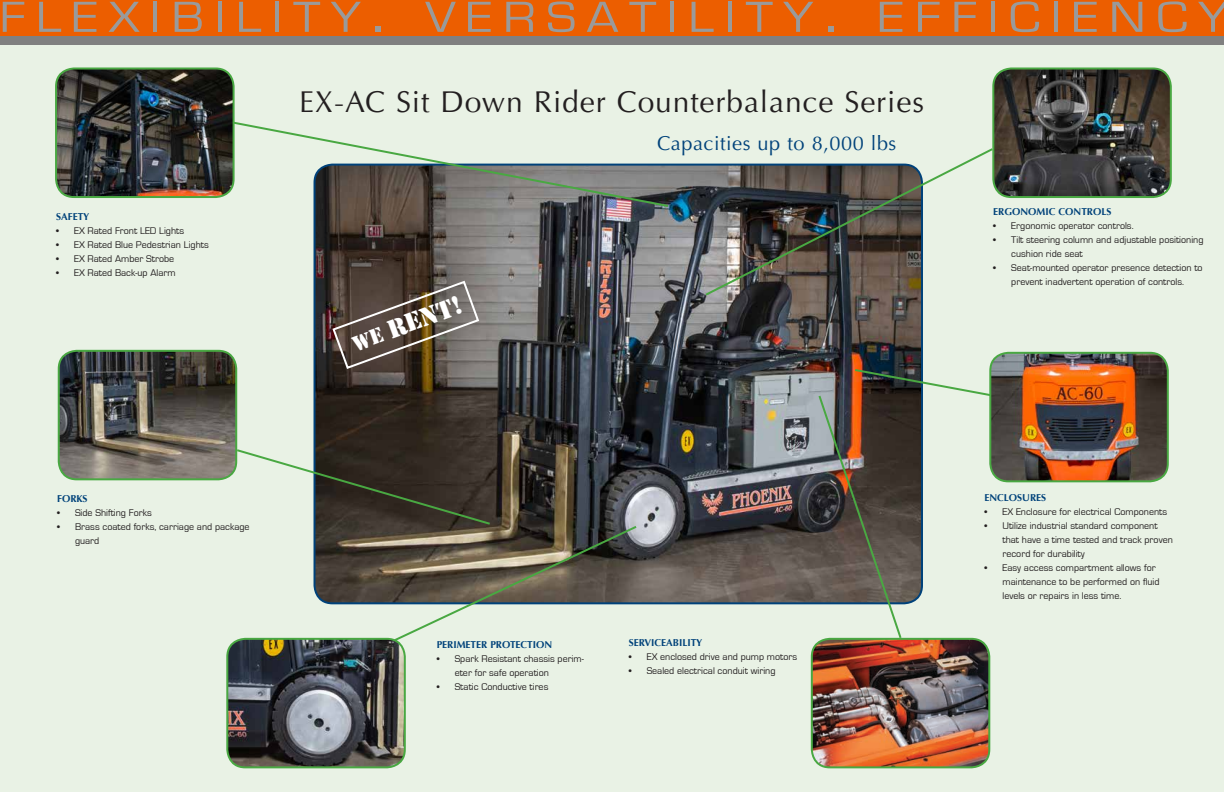
<style>
.page{position:relative;width:1224px;height:792px;background:#e9f2e5}
.page>*{position:absolute;margin:0;border:0;box-sizing:border-box;transform-origin:0 0}
.t1{font:45.1px "Eurostile";letter-spacing:.2em;color:#9a9a9a;scale:1.17 1}
.t2{font:30px "Optima LT";letter-spacing:.03em;color:#231f20}
.t3{font:24px "Stencil Std";color:#fff}
.t4{font:20px "Optima LT";letter-spacing:.025em;color:#00427a}
.t5{font:10px/14px "Eurostile";color:#231f20}
.t6{font:700 10px "Optima LT";color:#00427a}
.s1{font-size:60.2px}
.s2{font-size:20px}
</style>
<div class="page">
<div style="left:0;top:0;width:1224px;height:36px;background:#ec5e00"></div>
<div style="left:0;top:36px;width:1224px;height:9px;background:#808080"></div>
<img style="left:317px;top:167px;width:603px;height:434px">
<svg style="left:235px;top:122px;width:435px;height:86px"></svg>
<svg style="left:703px;top:148px;width:289px;height:149px"></svg>
<img style="left:993px;top:69px;width:178px;height:128px">
<div style="left:992px;top:68px;width:180px;height:130px;border:2px solid #49a842;border-radius:18px"></div>
<img style="left:227px;top:640px;width:178px;height:127px">
<div style="left:226px;top:638px;width:180px;height:130px;border:2px solid #49a842;border-radius:18px"></div>
<img style="left:812px;top:640px;width:177px;height:127px">
<div style="left:811px;top:638px;width:179px;height:130px;border:2px solid #49a842;border-radius:18px"></div>
<svg style="left:235px;top:448px;width:404px;height:195px"></svg>
<img style="left:56px;top:69px;width:176px;height:128px">
<div style="left:55px;top:68px;width:180px;height:130px;border:2px solid #49a842;border-radius:18px"></div>
<img style="left:990px;top:353px;width:178px;height:128px">
<div style="left:989px;top:352px;width:180px;height:130px;border:2px solid #49a842;border-radius:18px"></div>
<img style="left:59px;top:351px;width:177px;height:128px">
<div style="left:58px;top:350px;width:179px;height:130px;border:2px solid #49a842;border-radius:18px"></div>
<svg style="left:817px;top:368px;width:210px;height:272px"></svg>
<svg style="left:331px;top:279px;width:149px;height:91px"></svg>
<h1 class="t1" style="left:-1px;top:-7px;width:1052px">FLEXIBILITY<span class="s1">.</span> VERSATILITY<span class="s1">.</span> EFFICIENCY</h1>
<h2 class="t2" style="left:299px;top:85px;width:627px">EX-AC Sit Down Rider Counterbalance Series</h2>
<p class="t6" style="left:56px;top:211px;width:35px">SAFETY</p>
<p class="t5" style="left:56px;top:224px;width:130px">• EX Rated Front LED Lights</p>
<p class="t5" style="left:56px;top:238px;width:154px">• EX Rated Blue Pedestrian Lights</p>
<p class="t5" style="left:56px;top:252px;width:120px">• EX Rated Amber Strobe</p>
<p class="t5" style="left:56px;top:266px;width:121px">• EX Rated Back-up Alarm</p>
<p class="t6" style="left:57px;top:493px;width:32px">FORKS</p>
<p class="t5" style="left:57px;top:506px;width:96px">• Side Shifting Forks</p>
<p class="t5" style="left:75px;top:520px;width:176px;text-indent:-18px">• Brass coated forks, carriage and package guard</p>
<h3 class="t3" style="left:347px;top:329px;width:117px;rotate:-20deg"><span class="s2">We</span> RENT!</h3>
<h3 class="t4" style="left:657px;top:132px;width:241px">Capacities up to 8,000 lbs</h3>
<p class="t6" style="left:437px;top:639px;width:117px">PERIMETER PROTECTION</p>
<p class="t5" style="left:455px;top:652px;width:131px;text-indent:-18px">• Spark Resistant chassis perim&shy;eter for safe operation</p>
<p class="t5" style="left:437px;top:680px;width:113px">• Static Conductive tires</p>
<p class="t6" style="left:629px;top:637px;width:75px">SERVICEABILITY</p>
<p class="t5" style="left:629px;top:650px;width:170px">• EX enclosed drive and pump motors</p>
<p class="t5" style="left:629px;top:664px;width:148px">• Sealed electrical conduit wiring</p>
<p class="t6" style="left:993px;top:206px;width:120px">ERGONOMIC CONTROLS</p>
<p class="t5" style="left:993px;top:219px;width:142px">• Ergonomic operator controls.</p>
<p class="t5" style="left:1011px;top:233px;width:194px;text-indent:-18px">• Tilt steering column and adjustable positioning cushion ride seat</p>
<p class="t5" style="left:993px;top:261px;width:211px;text-align:center">• Seat-mounted operator presence detection to prevent inadvertent operation of controls.</p>
<p class="t6" style="left:984px;top:492px;width:63px">ENCLOSURES</p>
<p class="t5" style="left:984px;top:505px;width:184px">• EX Enclosure for electrical Components</p>
<p class="t5" style="left:1002px;top:519px;width:172px;text-indent:-18px">• Utilize industrial standard component that have a time tested and track proven record for durability</p>
<p class="t5" style="left:1002px;top:561px;width:159px;text-indent:-18px">• Easy access compartment allows for maintenance to be performed on fluid levels or repairs in less time.</p>
</div>
